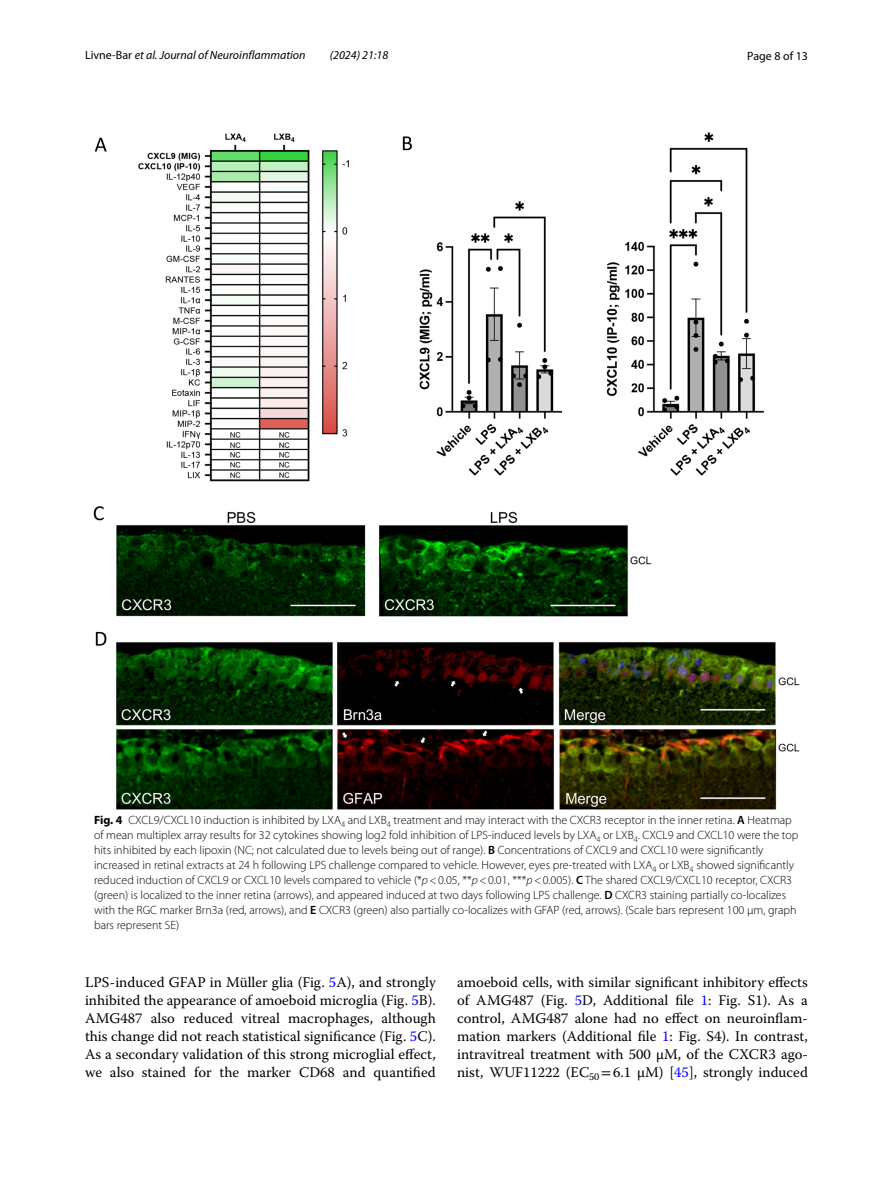
<style>
.page{position:relative;width:893px;height:1187px;background:#fff}
.page>*{position:absolute;margin:0;border:0;box-sizing:border-box;transform-origin:0 0}
.t1{font:14.7px/18px "Warnock Pro";color:#000;text-align:justify}
.t2{font:300 12px/15px "Myriad Pro";color:#000}
.t3{font:italic 12px "Myriad Pro";color:#000}
.t4{font:12px "Myriad Pro";color:#000}
.s1{font-style:normal}
.s2{font-weight:700}
.s3{font-weight:600}
.s4{font-style:italic}
.s5{color:#00f}
.s6{font-family:"STIX"}
</style>
<div class="page">
<img style="left:94px;top:133px;width:705px;height:676px">
<p class="t3" style="left:85px;top:48px;width:222px"><span class="s1">Livne‑Bar</span> et al. Journal of Neuroinflammation</p>
<p class="t3" style="left:330px;top:48px;width:60px">(2024) 21:18</p>
<p class="t4" style="left:747px;top:48px;width:62px">Page 8 of 13</p>
<p class="t2" style="left:94px;top:813px;width:706px"><span class="s2">Fig. 4</span> CXCL9/CXCL10 induction is inhibited by -LXA<sub>4</sub> and -LXB<sub>4</sub> treatment and may interact with the CXCR3 receptor in the inner retina. <span class="s3">A</span> Heatmap of mean multiplex array results for 32 cytokines showing log2 fold inhibition of LPS-induced levels by -LXA<sub>4</sub> or -LXB<sub>4</sub>. CXCL9 and CXCL10 were the top hits inhibited by each lipoxin (NC; not calculated due to levels being out of range). <span class="s3">B</span> Concentrations of CXCL9 and CXCL10 were significantly increased in retinal extracts at 24 h following LPS challenge compared to vehicle. However, eyes pre-treated with -LXA<sub>4</sub> or -LXB<sub>4</sub> showed significantly reduced induction of CXCL9 or CXCL10 levels compared to vehicle (*<span class="s4">p</span>&lt;0.05, **<span class="s4">p</span>&lt;0.01, ***<span class="s4">p</span>&lt;0.005). <span class="s3">C</span> The shared CXCL9/CXCL10 receptor, CXCR3 (green) is localized to the inner retina (arrows), and appeared induced at two days following LPS challenge. <span class="s3">D</span> CXCR3 staining partially co-localizes with the RGC marker Brn3a (red, arrows), and <span class="s3">E</span> CXCR3 (green) also partially co-localizes with GFAP (red, arrows). (Scale bars represent 100 µm, graph bars represent SE)</p>
<p class="t1" style="left:85px;top:972px;width:352px">LPS-induced GFAP in Müller glia (Fig. <span class="s5">5</span>A), and strongly inhibited the appearance of amoeboid microglia (Fig. <span class="s5">5</span>B).<br>AMG487 also reduced vitreal macrophages, although this change did not reach statistical significance (Fig. <span class="s5">5</span>C).<br>As a secondary validation of this strong microglial effect, we also stained for the marker CD68 and quantified</p>
<p class="t1" style="left:457px;top:972px;width:352px">amoeboid cells, with similar significant inhibitory effects of AMG487 (Fig. <span class="s5">5</span>D, Additional file <span class="s5">1</span>: Fig. S1). As a control, AMG487 alone had no effect on neuroinflam&shy;mation markers (Additional file <span class="s5">1</span>: Fig. S4). In contrast, intravitreal treatment with 500 μM, of the CXCR3 ago&shy;nist, WUF11222 (EC<sub>50</sub> <span class="s6">=</span>6.1 μM) [<span class="s5">45</span>], strongly induced</p>
</div>
